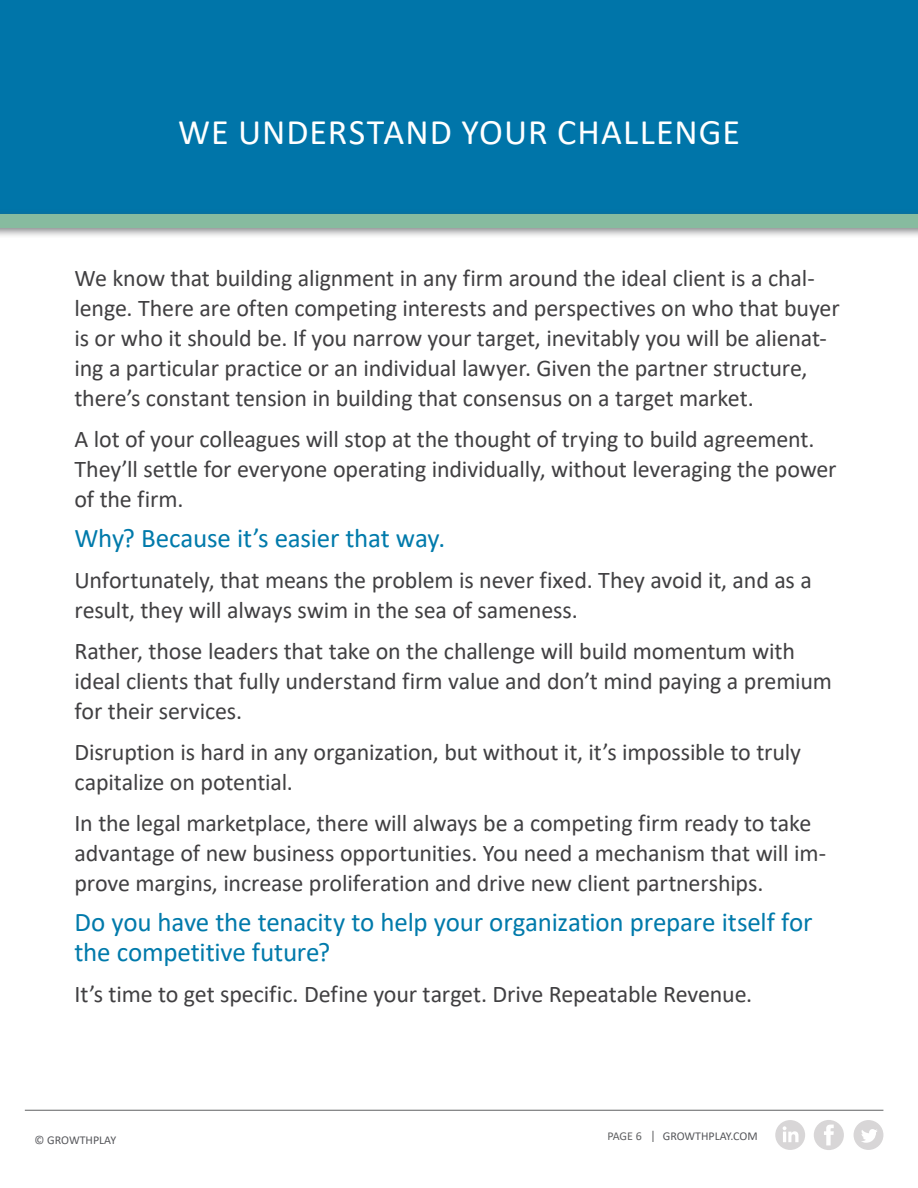
<style>
.page{position:relative;width:918px;height:1188px;background:#fff}
.page>*{position:absolute;margin:0;border:0;box-sizing:border-box;transform-origin:0 0}
.t1{font:36px "Calibri";letter-spacing:.03em;color:#fff}
.t2{font:27px/30px "Calibri";letter-spacing:-.005em;color:#007aab}
.t3{font:24px/30px "Calibri";letter-spacing:-.01em;color:#414042}
.t4{font:12px "Calibri";color:#55565a}
.t5{font:12px "Calibri";color:#5f6062}
</style>
<div class="page">
<div style="left:0;top:0;width:918px;height:219px;background:#0075a9"></div>
<div style="left:0;top:209px;width:918px;height:30px;background:#55565a;opacity:.75"></div>
<div style="left:0;top:214px;width:918px;height:13px;background:#87bb9f"></div>
<hr style="left:25px;top:1110px;width:858px;height:1px;background:#5f6062">
<svg style="left:814px;top:1120px;width:30px;height:30px"></svg>
<svg style="left:775px;top:1120px;width:30px;height:30px"></svg>
<svg style="left:854px;top:1120px;width:29px;height:30px"></svg>
<h1 class="t1" style="left:178px;top:107px;width:563px">WE UNDERSTAND YOUR CHALLENGE</h1>
<p class="t3" style="left:75px;top:262px;width:767px">We know that building alignment in any firm around the ideal client is a chal&shy;lenge. There are often competing interests and perspectives on who that buyer is or who it should be. If you narrow your target, inevitably you will be alienat&shy;ing a particular practice or an individual lawyer. Given the partner structure, there’s constant tension in building that consensus on a target market.</p>
<p class="t3" style="left:75px;top:423px;width:764px">A lot of your colleagues will stop at the thought of trying to build agreement.<br>They’ll settle for everyone operating individually, without leveraging the power of the firm.</p>
<p class="t2" style="left:75px;top:523px;width:372px">Why? Because it’s easier that way.</p>
<p class="t3" style="left:75px;top:565px;width:739px">Unfortunately, that means the problem is never fixed. They avoid it, and as a result, they will always swim in the sea of sameness.</p>
<p class="t3" style="left:75px;top:635px;width:759px">Rather, those leaders that take on the challenge will build momentum with ideal clients that fully understand firm value and don’t mind paying a premium for their services.</p>
<p class="t3" style="left:75px;top:736px;width:728px">Disruption is hard in any organization, but without it, it’s impossible to truly capitalize on potential.</p>
<p class="t3" style="left:75px;top:807px;width:753px">In the legal marketplace, there will always be a competing firm ready to take advantage of new business opportunities. You need a mechanism that will im&shy;prove margins, increase proliferation and drive new client partnerships.</p>
<p class="t2" style="left:75px;top:907px;width:740px">Do you have the tenacity to help your organization prepare itself for the competitive future?</p>
<p class="t3" style="left:75px;top:979px;width:679px">It’s time to get specific. Define your target. Drive Repeatable Revenue.</p>
<p class="t4" style="left:35px;top:1132px;width:83px">© GROWTHPLAY</p>
<p class="t5" style="left:607px;top:1127px;width:36px">PAGE 6</p>
<p class="t4" style="left:663px;top:1127px;width:96px">GROWTHPLAY.COM</p>
</div>
